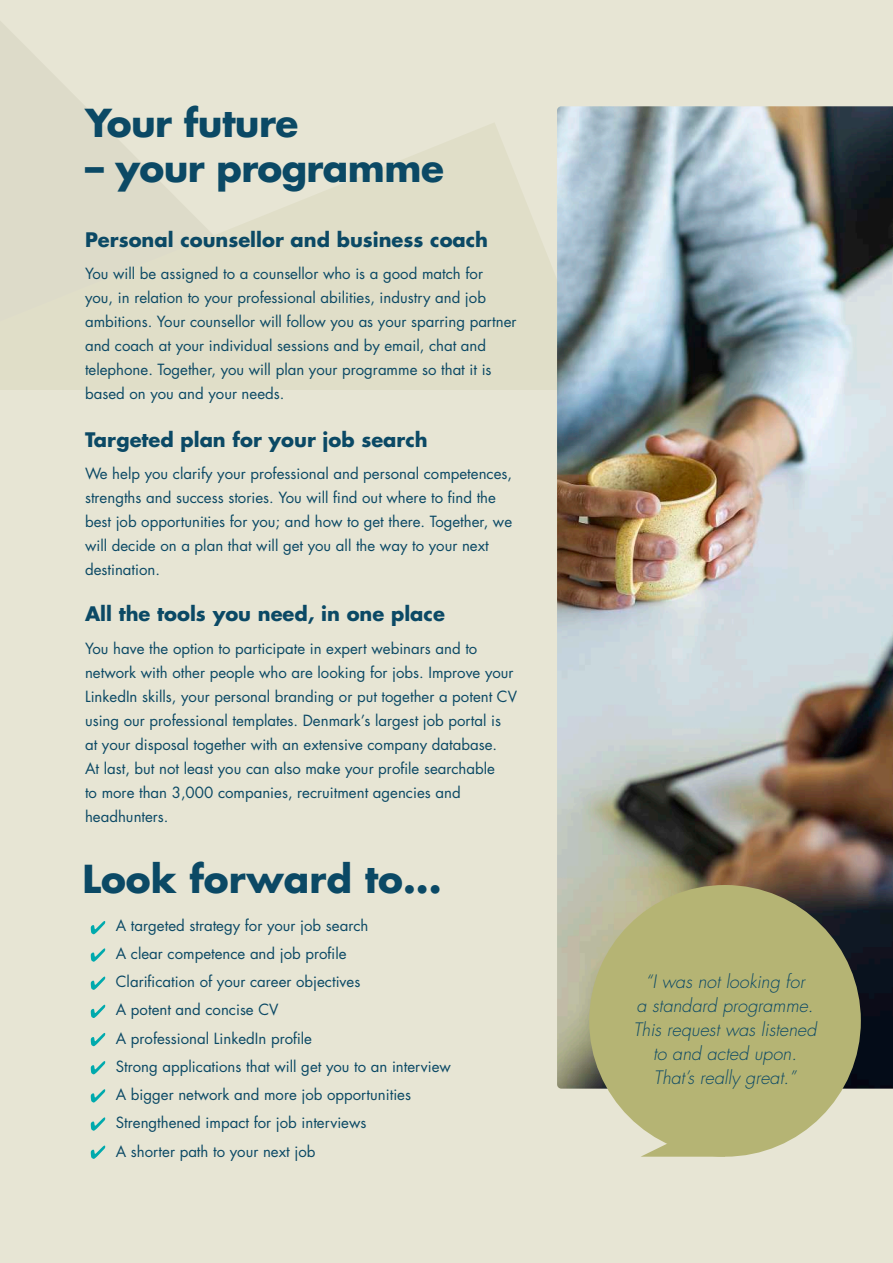
<style>
.page{position:relative;width:893px;height:1263px;background:#e7e5d4}
.page>*{position:absolute;margin:0;border:0;box-sizing:border-box;transform-origin:0 0}
.t1{font:700 37.5px "Futura Std";letter-spacing:-.015em;color:#0b4965}
.t2{font:700 19.5px "Futura Std";color:#0b4965}
.t3{font:italic 300 18px/24px "Futura Std";color:#0b4965;text-align:center}
.t4{font:15px/24px "Futura Std";color:#0b4965}
</style>
<div class="page">
<svg style="left:0;top:22px;width:100px;height:100px;fill:#dddbc9"></svg>
<svg style="left:0;top:122px;width:557px;height:268px;fill:#e0dec8"></svg>
<svg style="left:91px;top:948px;width:14px;height:14px"></svg>
<svg style="left:91px;top:976px;width:14px;height:14px"></svg>
<svg style="left:91px;top:1005px;width:14px;height:13px"></svg>
<svg style="left:91px;top:1033px;width:14px;height:13px"></svg>
<svg style="left:91px;top:1061px;width:14px;height:13px"></svg>
<svg style="left:91px;top:1089px;width:14px;height:13px"></svg>
<svg style="left:91px;top:1117px;width:14px;height:14px"></svg>
<svg style="left:91px;top:1145px;width:14px;height:14px"></svg>
<img style="left:557px;top:106px;width:336px;height:983px">
<div style="left:589px;top:885px;width:272px;height:272px;background:#b5b474;border-radius:50%"></div>
<svg style="left:641px;top:1127px;width:81px;height:30px"></svg>
<svg style="left:91px;top:921px;width:14px;height:13px"></svg>
<h1 class="t1" style="left:85px;top:98px;width:215px">Your future</h1>
<h1 class="t1" style="left:85px;top:143px;width:360px">– your programme</h1>
<h2 class="t2" style="left:85px;top:226px;width:405px">Personal counsellor and business coach</h2>
<p class="t4" style="left:85px;top:262px;width:433px">You will be assigned to a counsellor who is a good match for<br>you, in relation to your professional abilities, industry and job ambitions. Your counsellor will follow you as your sparring partner and coach at your individual sessions and by email, chat and telephone. Together, you will plan your programme so that it is based on you and your needs.</p>
<h2 class="t2" style="left:85px;top:427px;width:344px">Targeted plan for your job search</h2>
<p class="t4" style="left:85px;top:462px;width:429px">We help you clarify your professional and personal competences, strengths and success stories. You will find out where to find the best job opportunities for you; and how to get there. Together, we will decide on a plan that will get you all the way to your next destination.</p>
<h2 class="t2" style="left:85px;top:601px;width:361px">All the tools you need, in one place</h2>
<p class="t4" style="left:85px;top:636px;width:433px">You have the option to participate in expert webinars and to network with other people who are looking for jobs. Improve your LinkedIn skills, your personal branding or put together a potent CV using our professional templates. Denmark’s largest job portal is at your disposal together with an extensive company database.<br>At last, but not least you can also make your profile searchable<br>to more than 3,000 companies, recruitment agencies and headhunters.</p>
<h1 class="t1" style="left:82px;top:854px;width:361px">Look forward to...</h1>
<p class="t4" style="left:116px;top:911px;width:337px;line-height:28.2px">A targeted strategy for your job search<br>A clear competence and job profile<br>Clarification of your career objectives<br>A potent and concise CV<br>A professional LinkedIn profile<br>Strong applications that will get you to an interview A bigger network and more job opportunities Strengthened impact for job interviews<br>A shorter path to your next job</p>
<p class="t3" style="left:633px;top:970px;width:185px">“I was not looking for<br>a standard programme.<br>This request was listened to and acted upon.<br>That’s really great.”</p>
</div>
